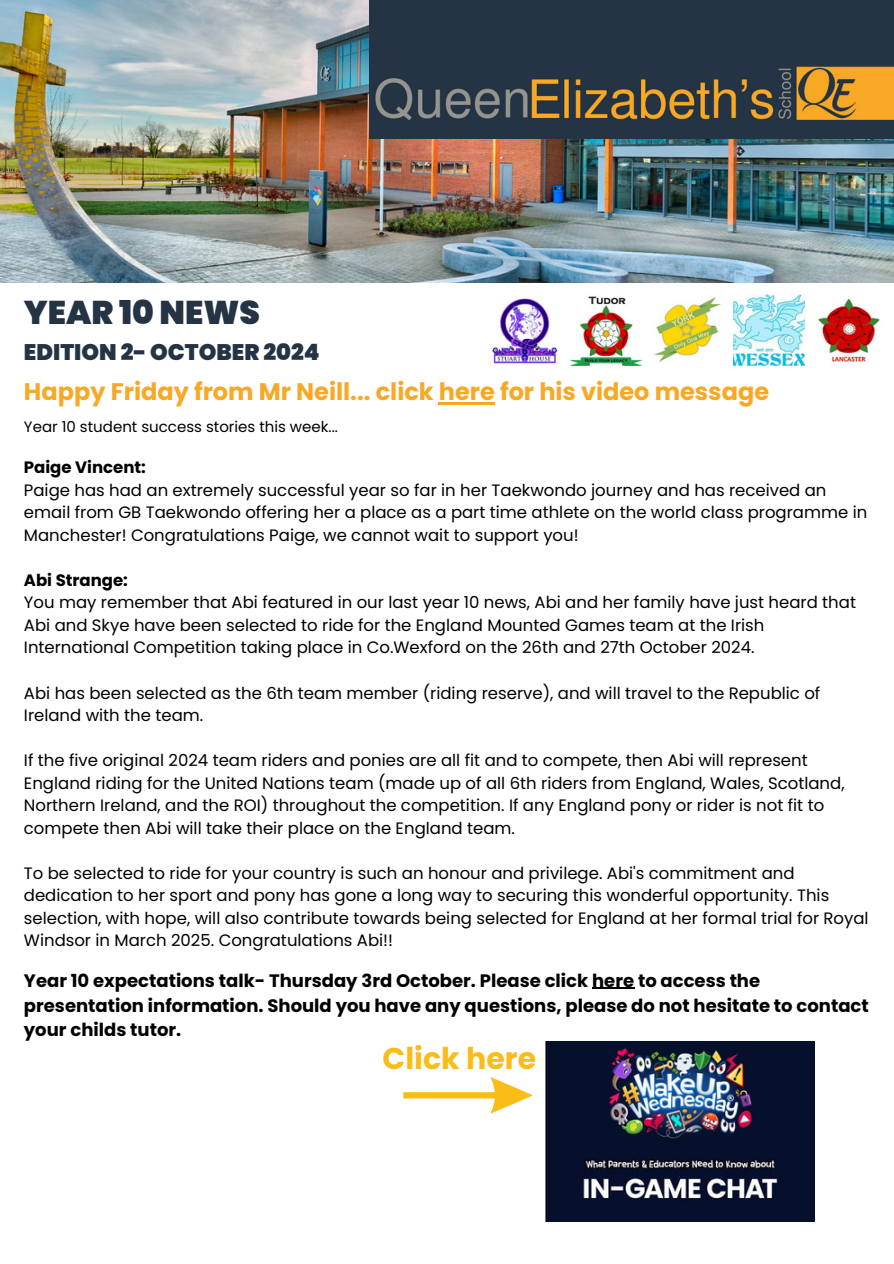
<style>
.page{position:relative;width:894px;height:1264px;background:#fff}
.page>*{position:absolute;margin:0;border:0;box-sizing:border-box;transform-origin:0 0}
.t1{font:900 32.85px "Poppins";color:#243444}
.t2{font:700 30px "Poppins";color:#fabc16}
.t3{font:700 24px "Poppins";color:#f7a826}
.t4{font:900 22.5px "Poppins";color:#243444}
.t5{font:700 18px/24.8px "Poppins";color:#000}
.t6{font:16.5px/22.5px "Poppins";color:#000}
.t7{font:15px "Poppins";color:#000}
.s1{font-weight:700}
</style>
<div class="page">
<img style="left:0;top:0;width:893px;height:282px">
<img style="left:369px;top:0;width:524px;height:138px">
<img style="left:492px;top:298px;width:66px;height:66px">
<img style="left:570px;top:296px;width:71px;height:70px">
<img style="left:654px;top:297px;width:67px;height:65px">
<img style="left:733px;top:295px;width:70px;height:71px">
<img style="left:818px;top:298px;width:62px;height:64px">
<hr style="left:439px;top:402px;width:56px;height:2px;background:#f7a826">
<hr style="left:592px;top:987px;width:42px;height:2px;background:#000">
<img style="left:545px;top:1041px;width:269px;height:180px">
<svg style="left:403px;top:1077px;width:129px;height:36px"></svg>
<h2 class="t1" style="left:24px;top:290px;width:237px">YEAR 10 NEWS</h2>
<h2 class="t4" style="left:24px;top:337px;width:297px">EDITION 2- OCTOBER 2024</h2>
<h3 class="t3" style="left:24px;top:374px;width:746px">Happy Friday from Mr Neill... click here for his video message</h3>
<p class="t7" style="left:24px;top:416px;width:315px">Year 10 student success stories this week...</p>
<h5 class="t6" style="left:24px;top:456px;width:844px"><span class="s1">Paige Vincent:<br></span>Paige has had an extremely successful year so far in her Taekwondo journey and has received an email from GB Taekwondo offering her a place as a part time athlete on the world class programme in Manchester! Congratulations Paige, we cannot wait to support you!</h5>
<h5 class="t6" style="left:24px;top:569px;width:833px"><span class="s1">Abi Strange:<br></span>You may remember that Abi featured in our last year 10 news, Abi and her family have just heard that Abi and Skye have been selected to ride for the England Mounted Games team at the Irish International Competition taking place in Co.Wexford on the 26th and 27th October 2024.</h5>
<h5 class="t6" style="left:24px;top:681px;width:797px">Abi has been selected as the 6th team member (riding reserve), and will travel to the Republic of<br>Ireland with the team.</h5>
<h5 class="t6" style="left:24px;top:749px;width:821px">If the five original 2024 team riders and ponies are all fit and to compete, then Abi will represent England riding for the United Nations team (made up of all 6th riders from England, Wales, Scotland, Northern Ireland, and the ROI) throughout the competition. If any England pony or rider is not fit to compete then Abi will take their place on the England team.</h5>
<h5 class="t6" style="left:24px;top:861px;width:846px">To be selected to ride for your country is such an honour and privilege. Abi's commitment and dedication to her sport and pony has gone a long way to securing this wonderful opportunity. This selection, with hope, will also contribute towards being selected for England at her formal trial for Royal Windsor in March 2025. Congratulations Abi!!</h5>
<h4 class="t5" style="left:24px;top:968px;width:846px">Year 10 expectations talk- Thursday 3rd October. Please click here to access the presentation information. Should you have any questions, please do not hesitate to contact your childs tutor.</h4>
<p class="t2" style="left:382px;top:1037px;width:155px">Click here</p>
</div>
